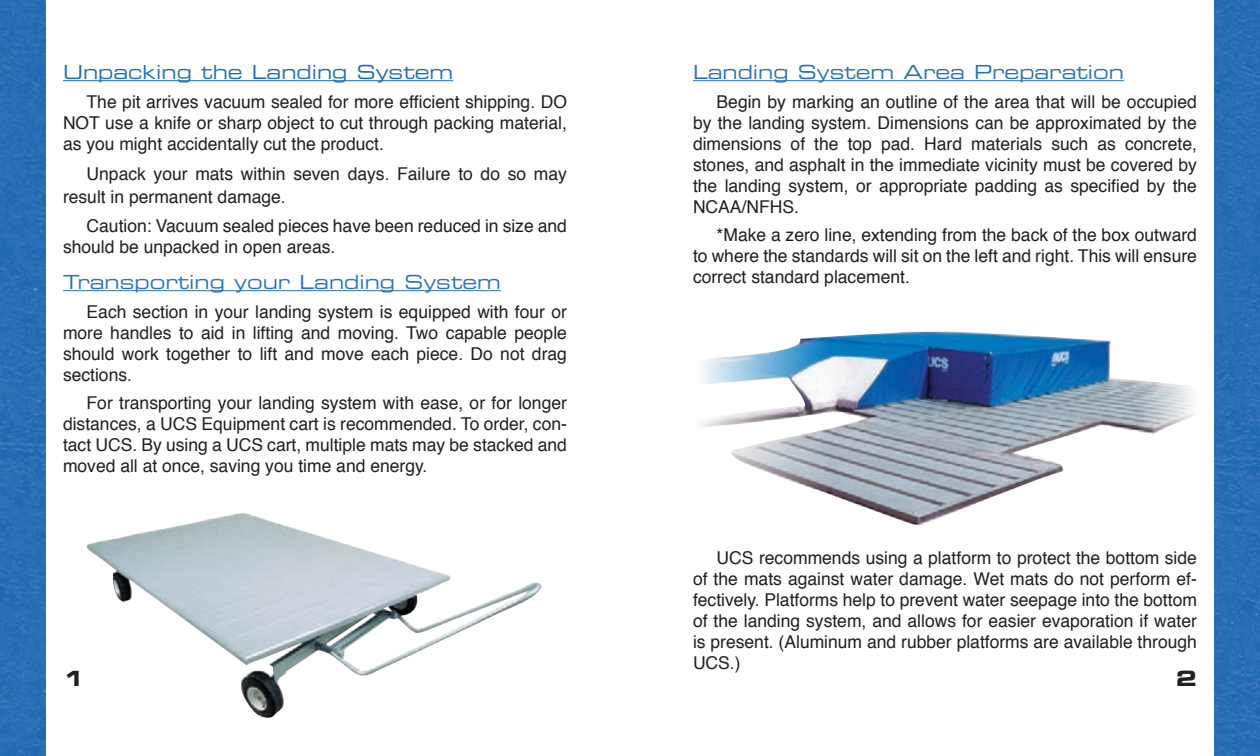
<style>
.page{position:relative;width:1260px;height:756px;background:#fff}
.page>*{position:absolute;margin:0;border:0;box-sizing:border-box;transform-origin:0 0}
.t1{font:21px "Eurostile Bold Extended Two";color:#231f20}
.t2{font:19.43px "Eurostile Extended Two";color:#2b72ba}
.t3{font:19.43px "Eurostile Extended Two";color:#2b6fb6}
.t4{font:19.43px "Eurostile Extended Two";color:#216db4}
.t5{font:17.68px/21px "Helvetica";color:#231f20;text-align:justify}
</style>
<div class="page">
<img style="left:0;top:0;width:46px;height:756px">
<img style="left:87px;top:513px;width:455px;height:205px">
<hr style="left:63px;top:80px;width:390px;height:1px;background:#216db4">
<hr style="left:63px;top:290px;width:438px;height:1px;background:#2b72ba">
<hr style="left:693px;top:80px;width:431px;height:1px;background:#2b6fb6">
<img style="left:800px;top:332px;width:336px;height:193px">
<svg style="left:701px;top:340px;width:127px;height:154px"></svg>
<svg style="left:1136px;top:380px;width:58px;height:54px"></svg>
<img style="left:1214px;top:0;width:46px;height:756px">
<p class="t4" style="left:63px;top:59px;width:392px">Unpacking the Landing System</p>
<p class="t5" style="left:63px;top:91px;width:505px;text-indent:24px">The pit arrives vacuum sealed for more efficient shipping. DO NOT use a knife or sharp object to cut through packing material, as you might accidentally cut the product.</p>
<p class="t5" style="left:63px;top:163px;width:505px;line-height:22.8px;text-indent:24px">Unpack your mats within seven days. Failure to do so may result in permanent damage.</p>
<p class="t5" style="left:63px;top:216px;width:505px;text-indent:24px">Caution: Vacuum sealed pieces have been reduced in size and should be unpacked in open areas.</p>
<p class="t2" style="left:63px;top:269px;width:439px">Transporting your Landing System</p>
<p class="t5" style="left:63px;top:301px;width:505px;text-indent:24px">Each section in your landing system is equipped with four or more handles to aid in lifting and moving. Two capable people should work together to lift and move each piece. Do not drag sections.</p>
<p class="t5" style="left:63px;top:393px;width:505px;text-indent:24px">For transporting your landing system with ease, or for longer distances, a UCS Equipment cart is recommended. To order, con&shy;tact UCS. By using a UCS cart, multiple mats may be stacked and moved all at once, saving you time and energy.</p>
<p class="t3" style="left:693px;top:59px;width:432px">Landing System Area Preparation</p>
<p class="t5" style="left:693px;top:91px;width:506px;text-indent:24px">Begin by marking an outline of the area that will be occupied by the landing system. Dimensions can be approximated by the dimensions of the top pad. Hard materials such as concrete, stones, and asphalt in the immediate vicinity must be covered by the landing system, or appropriate padding as specified by the NCAA/NFHS.</p>
<p class="t5" style="left:693px;top:225px;width:505px;text-indent:24px">*Make a zero line, extending from the back of the box outward to where the standards will sit on the left and right. This will ensure correct standard placement.</p>
<p class="t5" style="left:693px;top:548px;width:505px;text-indent:24px">UCS recommends using a platform to protect the bottom side of the mats against water damage. Wet mats do not perform ef&shy;fectively. Platforms help to prevent water seepage into the bottom of the landing system, and allows for easier evaporation if water is present. (Aluminum and rubber platforms are available through UCS.)</p>
<p class="t1" style="left:63px;top:663px;width:22px">1</p>
<p class="t1" style="left:1176px;top:663px;width:22px">2</p>
</div>
